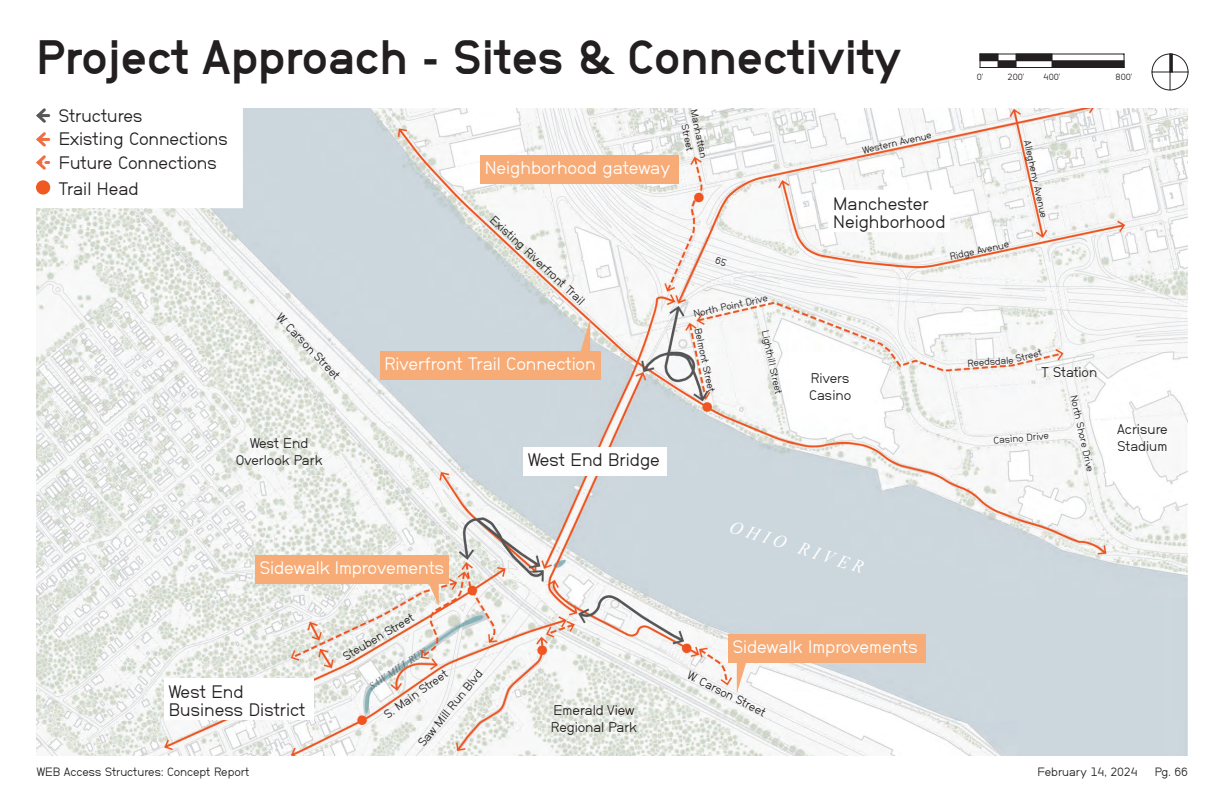
<style>
.page{position:relative;width:1224px;height:792px;background:#fff}
.page>*{position:absolute;margin:0;border:0;box-sizing:border-box;transform-origin:0 0}
.t1{font:700 48px "NB Grotesk";color:#231f20}
.t2{font:18px/18px "NB Grotesk";color:#231f20}
.t3{font:18px "NB Grotesk";color:#fff}
.t4{font:italic 18px "Times New Roman";color:#fff}
.t5{font:14px/16.8px "NB Grotesk";color:#231f20}
.t6{font:12px "NB Grotesk";color:#231f20}
.t7{font:10px/12px "NB Grotesk";color:#231f20;text-align:center}
.t8{font:italic 10px "Times New Roman";color:#6c6d70}
.t9{font:9px "NB Grotesk";color:#231f20}
</style>
<div class="page">
<svg style="left:1152px;top:54px;width:37px;height:36px"></svg>
<hr style="left:980px;top:54px;width:144px;height:1px;background:#231f20">
<svg style="left:1124px;top:54px;width:1px;height:14px"></svg>
<hr style="left:980px;top:67px;width:144px;height:1px;background:#231f20">
<div style="left:998px;top:61px;width:18px;height:7px;background:#231f20"></div>
<div style="left:998px;top:60px;width:18px;height:8px;border:1px solid #231f20"></div>
<div style="left:1052px;top:61px;width:72px;height:7px;background:#231f20"></div>
<div style="left:1052px;top:60px;width:72px;height:8px;border:1px solid #231f20"></div>
<div style="left:1016px;top:54px;width:36px;height:7px;background:#231f20"></div>
<div style="left:980px;top:54px;width:18px;height:7px;background:#231f20"></div>
<img style="left:36px;top:108px;width:1152px;height:648px">
<div style="left:164px;top:679px;width:149px;height:41px;background:#fff"></div>
<div style="left:829px;top:191px;width:121px;height:41px;background:#fff"></div>
<div style="left:524px;top:447px;width:143px;height:28px;background:#fff"></div>
<div style="left:480px;top:155px;width:198px;height:28px;background:#f7ab76"></div>
<div style="left:380px;top:352px;width:220px;height:28px;background:#f7ab76"></div>
<svg style="left:580px;top:319px;width:10px;height:33px"></svg>
<div style="left:728px;top:634px;width:198px;height:29px;background:#f7ab76"></div>
<svg style="left:737px;top:663px;width:10px;height:31px"></svg>
<div style="left:36px;top:180px;width:14px;height:15px;background:#f05922;border-radius:50%"></div>
<svg style="left:36px;top:108px;width:13px;height:64px"></svg>
<div style="left:255px;top:555px;width:194px;height:28px;background:#f7ab76"></div>
<svg style="left:429px;top:583px;width:10px;height:23px"></svg>
<svg style="left:715px;top:257px;width:12px;height:10px"></svg>
<h1 class="t1" style="left:36px;top:30px;width:866px">Project Approach - Sites &amp; Connectivity</h1>
<p class="t9" style="left:977px;top:72px;width:8px">0’</p>
<p class="t9" style="left:1008px;top:72px;width:18px">200’</p>
<p class="t9" style="left:1044px;top:72px;width:18px">400’</p>
<p class="t9" style="left:1116px;top:72px;width:18px">800’</p>
<h2 class="t2" style="left:59px;top:104px;width:171px;line-height:23.5px">Structures<br>Existing Connections<br>Future Connections</h2>
<h2 class="t2" style="left:59px;top:180px;width:81px">Trail Head</h2>
<p class="t6" style="left:284px;top:311px;width:87px;rotate:46deg">W. Carson Street</p>
<p class="t5" style="left:236px;top:434px;width:88px;text-align:center">West End<br>Overlook Park</p>
<h2 class="t3" style="left:485px;top:157px;width:188px">Neighborhood gateway</h2>
<p class="t7" style="left:700px;top:108px;width:51px;rotate:78deg">Manhattan<br>Street</p>
<p class="t6" style="left:497px;top:212px;width:126px;rotate:43deg">Existing Riverfront Trail</p>
<h2 class="t3" style="left:384px;top:354px;width:213px">Riverfront Trail Connection</h2>
<p class="t7" style="left:692px;top:308px;width:77px;rotate:-12deg">North Point Drive</p>
<p class="t7" style="left:704px;top:327px;width:67px;rotate:78deg">Belmont Street</p>
<p class="t7" style="left:771px;top:329px;width:67px;rotate:78deg">Lighthill Street</p>
<h2 class="t2" style="left:528px;top:451px;width:133px">West End Bridge</h2>
<p class="t7" style="left:861px;top:144px;width:72px;rotate:-12deg">Western Avenue</p>
<h2 class="t2" style="left:833px;top:194px;width:114px">Manchester<br>Neighborhood</h2>
<p class="t7" style="left:949px;top:251px;width:62px;rotate:-12deg">Ridge Avenue</p>
<p class="t7" style="left:1034px;top:139px;width:81px;rotate:78deg">Allegheny Avenue</p>
<p class="t5" style="left:809px;top:370px;width:44px">Rivers<br>Casino</p>
<p class="t7" style="left:967px;top:357px;width:48px;rotate:-4deg">Reedsdale</p>
<p class="t7" style="left:1014px;top:353px;width:28px;rotate:-15deg">Street</p>
<p class="t5" style="left:1042px;top:364px;width:57px">T Station</p>
<p class="t7" style="left:993px;top:434px;width:57px;rotate:-5deg">Casino Drive</p>
<p class="t7" style="left:1080px;top:394px;width:80px;rotate:78deg">North Shore Drive</p>
<h2 class="t3" style="left:260px;top:557px;width:186px">Sidewalk Improvements</h2>
<h2 class="t2" style="left:169px;top:682px;width:138px">West End<br>Business District</h2>
<p class="t6" style="left:340px;top:651px;width:82px;rotate:-31deg">Steuben Street</p>
<p class="t6" style="left:381px;top:709px;width:76px;rotate:-35deg">S. Main Street</p>
<p class="t8" style="left:366px;top:681px;width:68px;rotate:-33deg">SAW MILL RUN</p>
<p class="t6" style="left:415px;top:740px;width:96px;rotate:-51deg">Saw Mill Run Blvd</p>
<p class="t5" style="left:551px;top:701px;width:88px">Emerald View<br>Regional Park</p>
<h2 class="t4" style="left:734px;top:515px;width:141px;rotate:17deg">O H I O R I V E R</h2>
<h2 class="t3" style="left:733px;top:637px;width:187px">Sidewalk Improvements</h2>
<p class="t6" style="left:692px;top:668px;width:87px;rotate:27deg">W. Carson Street</p>
<p class="t5" style="left:1117px;top:421px;width:52px">Acrisure<br>Stadium</p>
<p class="t6" style="left:37px;top:764px;width:214px">WEB Access Structures: Concept Report</p>
<p class="t6" style="left:1037px;top:764px;width:102px">February 14, 2024</p>
<p class="t6" style="left:1155px;top:764px;width:35px">Pg. 66</p>
</div>
